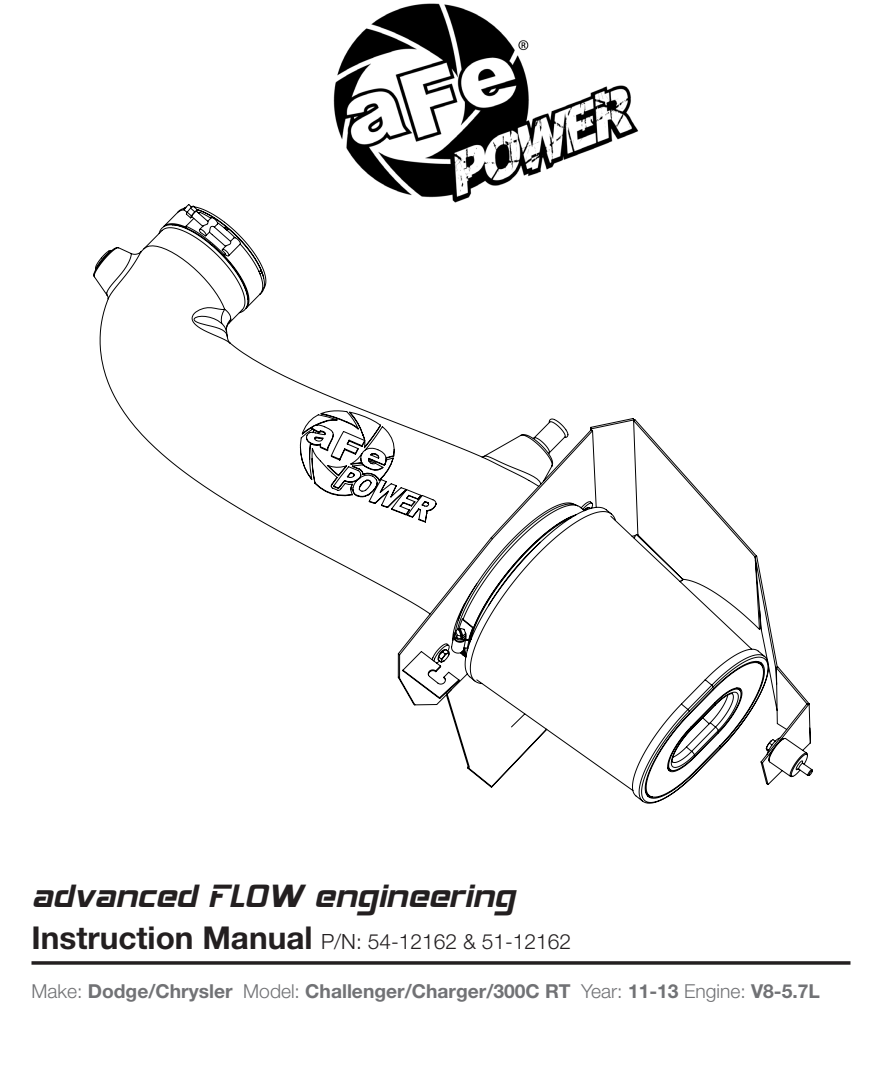
<style>
.page{position:relative;width:882px;height:1071px;background:#fff}
.page>*{position:absolute;margin:0;border:0;box-sizing:border-box;transform-origin:0 0}
.t1{font:35px "Hemi Head 426";color:#231f20}
.t2{font:300 21px "Helvetica Neue";color:#231f20}
.t3{font:700 19.25px "Helvetica Neue";color:#717275}
.s1{font-weight:700;font-size:31.5px}
.s2{font-weight:300}
</style>
<div class="page">
<img style="left:333px;top:3px;width:305px;height:200px">
<svg style="left:93px;top:204px;width:720px;height:600px"></svg>
<svg style="left:32px;top:961px;width:818px;height:4px;background:#3d3a3b"></svg>
<p class="t1" style="left:32px;top:881px;width:485px">advanced FLOW engineering</p>
<p class="t2" style="left:32px;top:928px;width:541px"><span class="s1">Instruction Manual</span> P/N: 54-12162 &amp; 51-12162</p>
<p class="t3" style="left:32px;top:979px;width:790px"><span class="s2">Make:</span> Dodge/Chrysler <span class="s2">Model:</span> Challenger/Charger/300C RT <span class="s2">Year:</span> 11-13 <span class="s2">Engine:</span> V8-5.7L</p>
</div>
